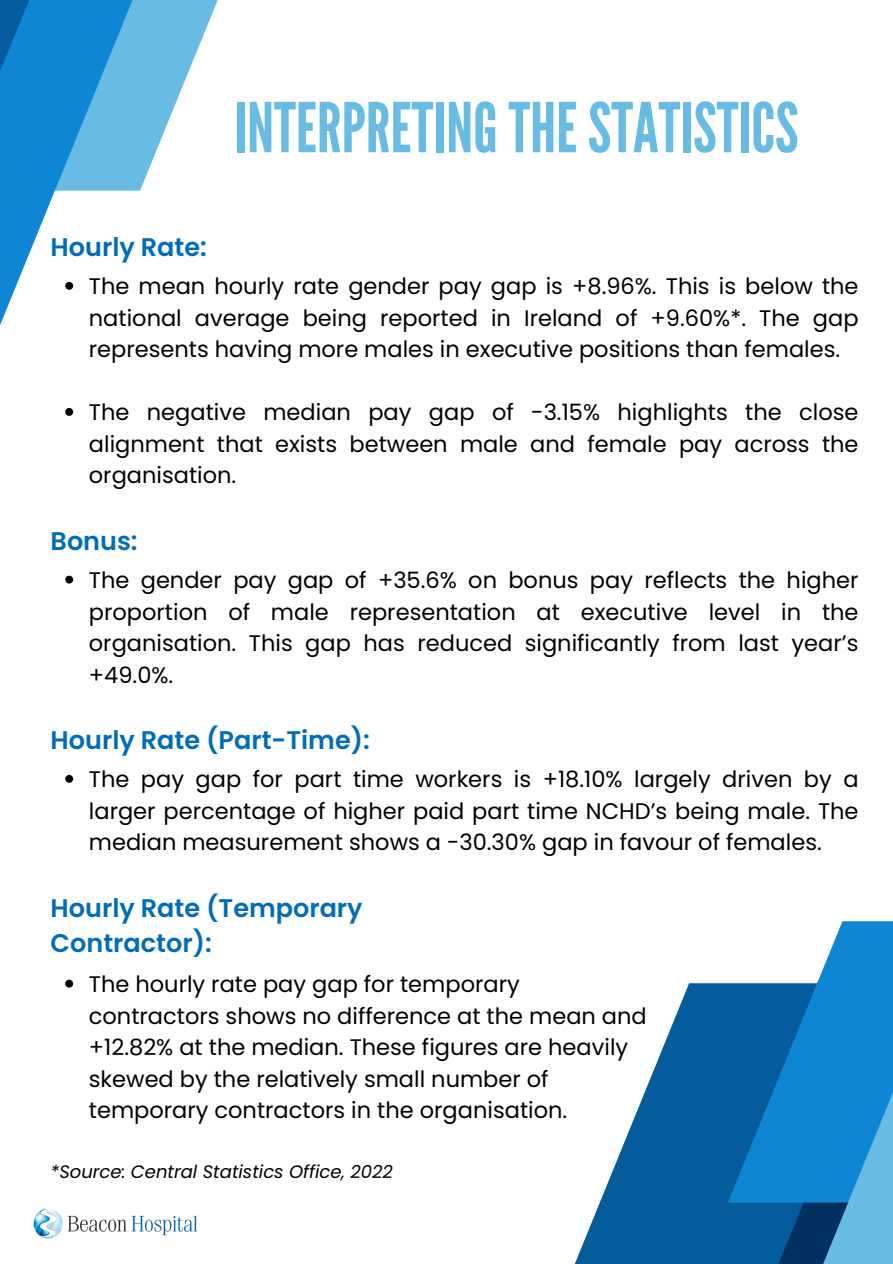
<style>
.page{position:relative;width:893px;height:1264px;background:#fff}
.page>*{position:absolute;margin:0;border:0;box-sizing:border-box;transform-origin:0 0}
.t1{font:68.55px "League Gothic";color:#68bbe3}
.t2{font:600 25.5px/34.8px "Poppins";color:#006db8}
.t3{font:22.5px/31.5px "Poppins";color:#000;text-align:justify}
.t4{font:italic 18px "Poppins";color:#000}
</style>
<div class="page">
<svg style="left:143px;top:0;width:75px;height:183px;fill:#68bbe3"></svg>
<svg style="left:0;top:0;width:143px;height:325px"></svg>
<svg style="left:0;top:0;width:113px;height:155px;background:#198ad2"></svg>
<img style="left:33px;top:1208px;width:165px;height:31px">
<svg style="left:65px;top:282px;width:8px;height:8px"></svg>
<svg style="left:65px;top:408px;width:8px;height:8px"></svg>
<svg style="left:65px;top:575px;width:8px;height:8px"></svg>
<svg style="left:65px;top:775px;width:8px;height:7px"></svg>
<svg style="left:65px;top:979px;width:8px;height:8px"></svg>
<svg style="left:575px;top:983px;width:224px;height:280px;fill:#055c9d"></svg>
<svg style="left:727px;top:921px;width:165px;height:281px;fill:#0e86d4"></svg>
<svg style="left:799px;top:1040px;width:93px;height:223px;background:#258bcb"></svg>
<p class="t1" style="left:234px;top:88px;width:566px">INTERPRETINGTHESTATISTICS</p>
<p class="t2" style="left:51px;top:230px;width:158px">Hourly Rate:</p>
<p class="t3" style="left:89px;top:271px;width:771px">The mean hourly rate gender pay gap is +8.96%. This is below the national average being reported in Ireland of +9.60%*. The gap represents having more males in executive positions than females.</p>
<p class="t3" style="left:89px;top:397px;width:771px">The negative median pay gap of -3.15% highlights the close alignment that exists between male and female pay across the organisation.</p>
<p class="t2" style="left:51px;top:524px;width:88px">Bonus:</p>
<p class="t3" style="left:89px;top:564px;width:771px">The gender pay gap of +35.6% on bonus pay reflects the higher proportion of male representation at executive level in the organisation. This gap has reduced significantly from last year’s +49.0%.</p>
<p class="t2" style="left:51px;top:723px;width:321px">Hourly Rate (Part-Time):</p>
<p class="t3" style="left:89px;top:763px;width:771px">The pay gap for part time workers is +18.10% largely driven by a larger percentage of higher paid part time NCHD’s being male. The median measurement shows a -30.30% gap in favour of females.</p>
<p class="t2" style="left:51px;top:890px;width:313px">Hourly Rate (Temporary<br>Contractor):</p>
<p class="t3" style="left:89px;top:968px;width:559px;text-align:left">The hourly rate pay gap for temporary contractors shows no difference at the mean and +12.82% at the median. These figures are heavily skewed by the relatively small number of temporary contractors in the organisation.</p>
<p class="t4" style="left:51px;top:1159px;width:344px">*Source: Central Statistics Office, 2022</p>
</div>
